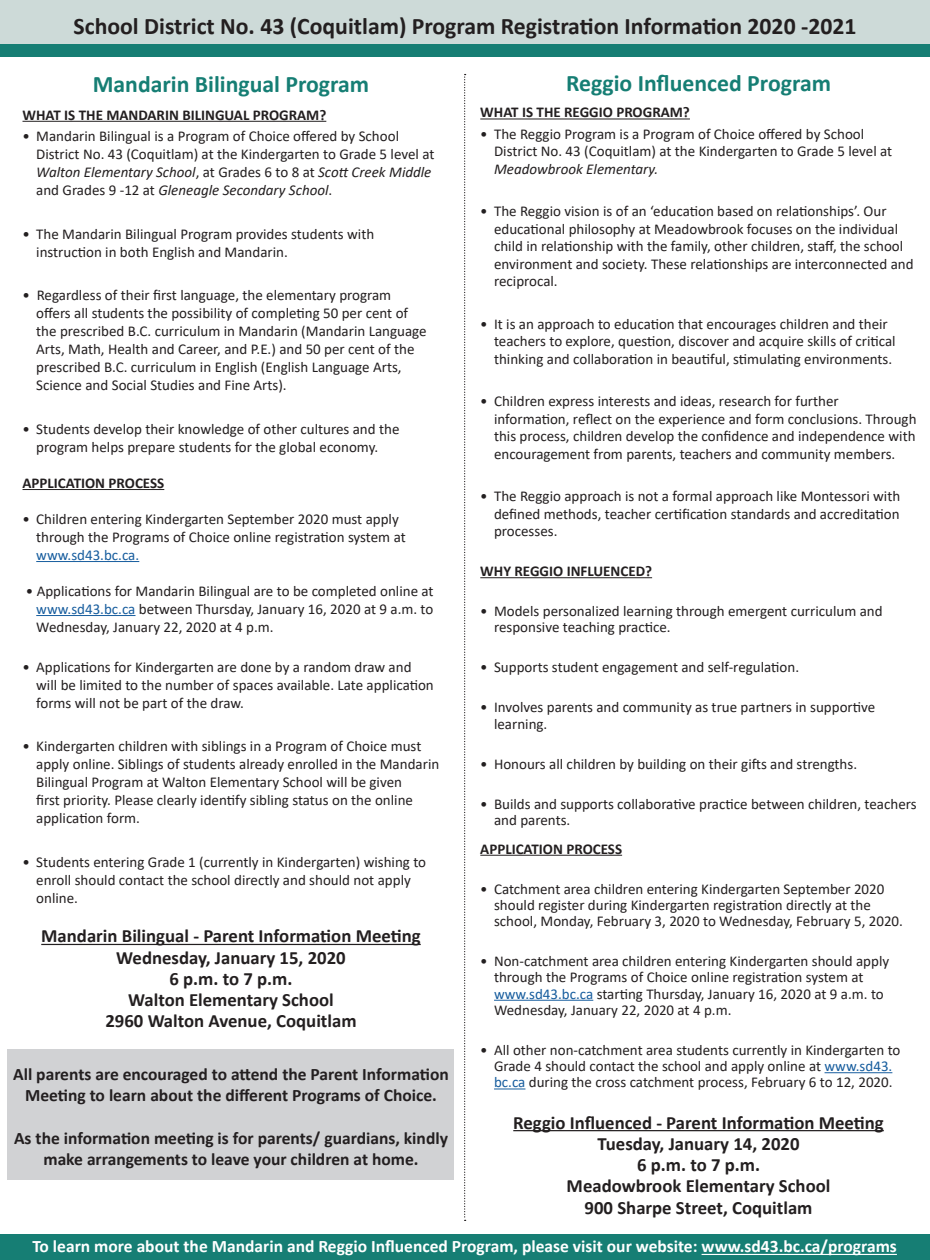
<style>
.page{position:relative;width:930px;height:1260px;background:#fff}
.page>*{position:absolute;margin:0;border:0;box-sizing:border-box;transform-origin:0 0}
.t1{font:700 23.75px "Calibri";color:#231f20}
.t2{font:700 23.75px "Calibri";color:#167e74}
.t3{font:700 18.75px "Calibri";color:#231f20}
.t4{font:700 17.5px/21.2px "Calibri";color:#231f20;text-align:center}
.t5{font:700 17.5px "Calibri";color:#fff}
.t6{font:15px/18px "Calibri";color:#231f20}
.t7{font:700 15px "Calibri";color:#231f20}
.s1{font-style:italic}
.s2{color:#175d9e}
</style>
<div class="page">
<svg style="left:464px;top:74px;width:2px;height:1147px"></svg>
<div style="left:0;top:1235px;width:930px;height:25px;background:#167e74"></div>
<hr style="left:702px;top:1254px;width:195px;height:1px;background:#fff">
<div style="left:0;top:0;width:930px;height:45px;background:#cddad8"></div>
<div style="left:0;top:44px;width:930px;height:13px;background:#167e74"></div>
<hr style="left:480px;top:118px;width:210px;height:1px;background:#231f20">
<hr style="left:480px;top:577px;width:172px;height:1px;background:#231f20">
<hr style="left:480px;top:855px;width:142px;height:1px;background:#231f20">
<hr style="left:494px;top:1000px;width:99px;height:1px;background:#175d9e">
<hr style="left:825px;top:1072px;width:67px;height:1px;background:#175d9e">
<hr style="left:494px;top:1088px;width:31px;height:1px;background:#175d9e">
<hr style="left:513px;top:1130px;width:371px;height:1px;background:#231f20">
<hr style="left:22px;top:121px;width:304px;height:1px;background:#231f20">
<hr style="left:22px;top:489px;width:142px;height:1px;background:#231f20">
<hr style="left:36px;top:561px;width:103px;height:1px;background:#175d9e">
<hr style="left:36px;top:615px;width:100px;height:1px;background:#175d9e">
<hr style="left:41px;top:944px;width:380px;height:1px;background:#231f20">
<div style="left:8px;top:1049px;width:446px;height:131px;background:#d1d2d4"></div>
<p class="t1" style="left:74px;top:9px;width:784px">School District No. 43 (Coquitlam) Program Registration Information 2020 -2021</p>
<p class="t2" style="left:566px;top:66px;width:267px">Reggio Influenced Program</p>
<p class="t7" style="left:480px;top:102px;width:211px">WHAT IS THE REGGIO PROGRAM?</p>
<p class="t6" style="left:494px;top:124px;width:400px;line-height:17.5px;text-indent:-14px">• The Reggio Program is a Program of Choice offered by School<br>District No. 43 (Coquitlam) at the Kindergarten to Grade 5 level at<br><span class="s1">Meadowbrook Elementary.</span></p>
<p class="t6" style="left:494px;top:202px;width:421px;line-height:17.5px;text-indent:-14px">• The Reggio vision is of an ‘education based on relationships’. Our educational philosophy at Meadowbrook focuses on the individual child in relationship with the family, other children, staff, the school environment and society. These relationships are interconnected and reciprocal.</p>
<p class="t6" style="left:494px;top:314px;width:403px;line-height:17.5px;text-indent:-14px">• It is an approach to education that encourages children and their teachers to explore, question, discover and acquire skills of critical thinking and collaboration in beautiful, stimulating environments.</p>
<p class="t6" style="left:494px;top:392px;width:424px;line-height:17.5px;text-indent:-14px">• Children express interests and ideas, research for further information, reflect on the experience and form conclusions. Through this process, children develop the confidence and independence with encouragement from parents, teachers and community members.</p>
<p class="t6" style="left:494px;top:487px;width:408px;line-height:17.5px;text-align:justify;text-indent:-14px">• The Reggio approach is not a formal approach like Montessori with defined methods, teacher certification standards and accreditation processes.</p>
<p class="t7" style="left:480px;top:560px;width:173px">WHY REGGIO INFLUENCED?</p>
<p class="t6" style="left:494px;top:603px;width:390px;line-height:16.2px;text-indent:-14px">• Models personalized learning through emergent curriculum and responsive teaching practice.</p>
<p class="t6" style="left:480px;top:658px;width:320px">• Supports student engagement and self-regulation.</p>
<p class="t6" style="left:494px;top:699px;width:383px;line-height:16.2px;text-indent:-14px">• Involves parents and community as true partners in supportive learning.</p>
<p class="t6" style="left:480px;top:754px;width:378px">• Honours all children by building on their gifts and strengths.</p>
<p class="t6" style="left:494px;top:795px;width:424px;line-height:16.2px;text-indent:-14px">• Builds and supports collaborative practice between children, teachers and parents.</p>
<p class="t7" style="left:480px;top:838px;width:143px">APPLICATION PROCESS</p>
<p class="t6" style="left:494px;top:880px;width:410px;line-height:16.2px;text-indent:-14px">• Catchment area children entering Kindergarten September 2020 should register during Kindergarten registration directly at the school, Monday, February 3, 2020 to Wednesday, February 5, 2020.</p>
<p class="t6" style="left:494px;top:953px;width:397px;line-height:16.2px;text-indent:-14px">• Non-catchment area children entering Kindergarten should apply through the Programs of Choice online registration system at <span class="s2">www.sd43.bc.ca</span> starting Thursday, January 16, 2020 at 9 a.m. to Wednesday, January 22, 2020 at 4 p.m.</p>
<p class="t6" style="left:480px;top:1041px;width:422px;line-height:16.2px;text-align:center">• All other non-catchment area students currently in Kindergarten to<br>Grade 4 should contact the school and apply online at <span class="s2">www.sd43. bc.ca</span> during the cross catchment process, February 6 to 12, 2020.</p>
<p class="t3" style="left:513px;top:1109px;width:372px">Reggio Influenced - Parent Information Meeting</p>
<p class="t3" style="left:598px;top:1130px;width:203px">Tuesday, January 14, 2020</p>
<p class="t3" style="left:637px;top:1152px;width:125px">6 p.m. to 7 p.m.</p>
<p class="t3" style="left:567px;top:1173px;width:265px">Meadowbrook Elementary School</p>
<p class="t3" style="left:585px;top:1194px;width:229px">900 Sharpe Street, Coquitlam</p>
<p class="t2" style="left:93px;top:67px;width:278px">Mandarin Bilingual Program</p>
<p class="t7" style="left:22px;top:104px;width:305px">WHAT IS THE MANDARIN BILINGUAL PROGRAM?</p>
<p class="t6" style="left:36px;top:127px;width:400px;text-indent:-14px">• Mandarin Bilingual is a Program of Choice offered by School District No. 43 (Coquitlam) at the Kindergarten to Grade 5 level at <span class="s1">Walton Elementary School</span>, at Grades 6 to 8 at <span class="s1">Scott Creek Middle </span>and Grades 9 -12 at <span class="s1">Gleneagle Secondary School</span>.</p>
<p class="t6" style="left:36px;top:224px;width:340px;text-indent:-14px">• The Mandarin Bilingual Program provides students with instruction in both English and Mandarin.</p>
<p class="t6" style="left:36px;top:286px;width:392px;text-indent:-14px">• Regardless of their first language, the elementary program offers all students the possibility of completing 50 per cent of the prescribed B.C. curriculum in Mandarin (Mandarin Language Arts, Math, Health and Career, and P.E.) and 50 per cent of the prescribed B.C. curriculum in English (English Language Arts, Science and Social Studies and Fine Arts).</p>
<p class="t6" style="left:22px;top:419px;width:378px;text-align:center">• Students develop their knowledge of other cultures and the program helps prepare students for the global economy.</p>
<p class="t7" style="left:22px;top:472px;width:143px">APPLICATION PROCESS</p>
<p class="t6" style="left:36px;top:509px;width:371px;text-indent:-14px">• Children entering Kindergarten September 2020 must apply through the Programs of Choice online registration system at <span class="s2">www.sd43.bc.ca.</span></p>
<p class="t6" style="left:36px;top:581px;width:399px;text-align:justify;text-indent:-10px">• Applications for Mandarin Bilingual are to be completed online at <span class="s2">www.sd43.bc.ca</span> between Thursday, January 16, 2020 at 9 a.m. to Wednesday, January 22, 2020 at 4 p.m.</p>
<p class="t6" style="left:36px;top:657px;width:399px;text-indent:-14px">• Applications for Kindergarten are done by a random draw and will be limited to the number of spaces available. Late application forms will not be part of the draw.</p>
<p class="t6" style="left:36px;top:737px;width:405px;text-indent:-14px">• Kindergarten children with siblings in a Program of Choice must apply online. Siblings of students already enrolled in the Mandarin Bilingual Program at Walton Elementary School will be given<br>first priority. Please clearly identify sibling status on the online application form.</p>
<p class="t6" style="left:36px;top:852px;width:391px;text-indent:-14px">• Students entering Grade 1 (currently in Kindergarten) wishing to enroll should contact the school directly and should not apply online.</p>
<p class="t3" style="left:41px;top:923px;width:381px">Mandarin Bilingual - Parent Information Meeting</p>
<p class="t3" style="left:116px;top:944px;width:231px">Wednesday, January 15, 2020</p>
<p class="t3" style="left:169px;top:965px;width:125px">6 p.m. to 7 p.m.</p>
<p class="t3" style="left:128px;top:987px;width:207px">Walton Elementary School</p>
<p class="t3" style="left:105px;top:1008px;width:253px">2960 Walton Avenue, Coquitlam</p>
<p class="t4" style="left:13px;top:1063px;width:437px">All parents are encouraged to attend the Parent Information</p>
<p class="t4" style="left:25px;top:1085px;width:413px">Meeting to learn about the different Programs of Choice.</p>
<p class="t4" style="left:14px;top:1127px;width:435px">As the information meeting is for parents/ guardians, kindly make arrangements to leave your children at home.</p>
<p class="t5" style="left:32px;top:1234px;width:866px">To learn more about the Mandarin and Reggio Influenced Program, please visit our website: www.sd43.bc.ca/programs</p>
</div>
